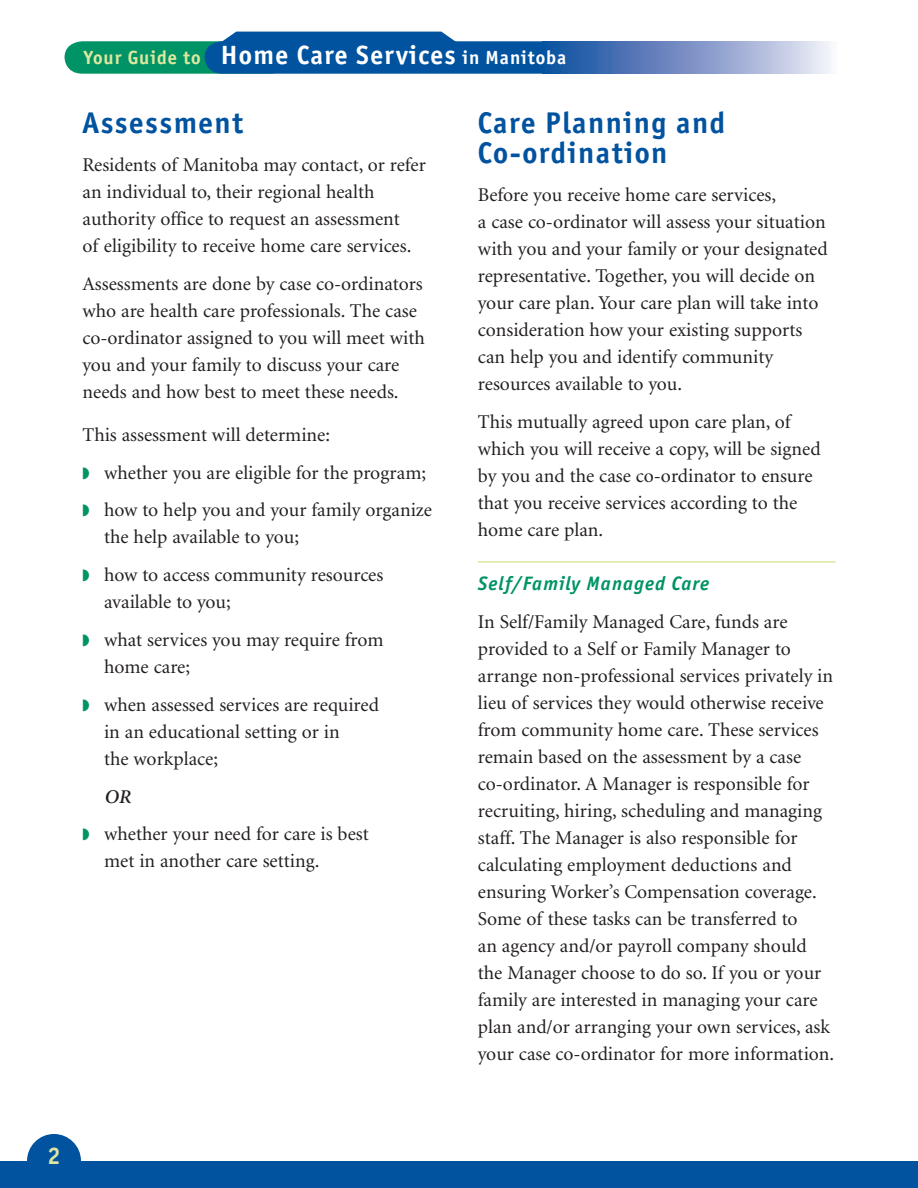
<style>
.page{position:relative;width:918px;height:1188px;background:#fff}
.page>*{position:absolute;margin:0;border:0;box-sizing:border-box;transform-origin:0 0}
.t1{font:700 30px/30px "Officina San ITC";letter-spacing:.05em;color:#0153a0}
.t2{font:700 26.55px "Officina San ITC";letter-spacing:.05em;color:#fff}
.t3{font:700 24px "Officina San ITC";color:#dce89f}
.t4{font:19.5px/27px "Minion";color:#231f20}
.s1{font-size:19.05px;color:#dce89f}
.s2{font-size:19.05px}
.s3{color:#009365}
.s4{font-weight:600;font-style:italic}
.s5{font-family:"Officina San ITC";font-weight:700;font-style:italic;color:#009365}
</style>
<div class="page">
<hr style="left:478px;top:561px;width:358px;height:2px;background:#dce89f">
<svg style="left:65px;top:32px;width:478px;height:42px;background:#22789f"></svg>
<div style="left:543px;top:41px;width:294px;height:33px;background:linear-gradient(to right,#0a469b,#f2eaf6)"></div>
<div style="left:0;top:1161px;width:918px;height:27px;background:#0153a0"></div>
<div style="left:27px;top:1134px;width:54px;height:54px;background:#0153a0;border-radius:50%"></div>
<h1 class="t2" style="left:84px;top:38px;width:484px"><span class="s1">Your Guide to</span> Home Care Services <span class="s2">in Manitoba</span></h1>
<p class="t1" style="left:82px;top:108px;width:162px">Assessment</p>
<p class="t4" style="left:82px;top:152px;width:345px">Residents of Manitoba may contact, or refer an individual to, their regional health authority office to request an assessment<br>of eligibility to receive home care services.</p>
<p class="t4" style="left:83px;top:271px;width:344px">Assessments are done by case co-ordinators who are health care professionals. The case co-ordinator assigned to you will meet with you and your family to discuss your care needs and how best to meet these needs.</p>
<p class="t4" style="left:82px;top:416px;width:351px;line-height:37.8px">This assessment will determine:<br><span class="s3">◗</span> whether you are eligible for the program; <span class="s3">◗</span> how to help you and your family organize</p>
<p class="t4" style="left:82px;top:519px;width:302px;line-height:37.8px;text-indent:22px">the help available to you;<br><span class="s3">◗</span> how to access community resources</p>
<p class="t4" style="left:82px;top:584px;width:303px;line-height:37.8px;text-indent:22px">available to you;<br><span class="s3">◗</span> what services you may require from</p>
<p class="t4" style="left:82px;top:649px;width:298px;line-height:37.8px;text-indent:22px">home care;<br><span class="s3">◗</span> when assessed services are required</p>
<p class="t4" style="left:104px;top:719px;width:237px">in an educational setting or in the workplace;</p>
<p class="t4" style="left:82px;top:778px;width:288px;line-height:37.8px;text-indent:22px"><span class="s4">OR<br></span><span class="s3">◗</span> whether your need for care is best</p>
<p class="t4" style="left:104px;top:848px;width:217px">met in another care setting.</p>
<p class="t1" style="left:478px;top:108px;width:249px">Care Planning and<br>Co-ordination</p>
<p class="t4" style="left:478px;top:182px;width:351px">Before you receive home care services,<br>a case co-ordinator will assess your situation with you and your family or your designated representative. Together, you will decide on your care plan. Your care plan will take into consideration how your existing supports can help you and identify community resources available to you.</p>
<p class="t4" style="left:478px;top:409px;width:344px">This mutually agreed upon care plan, of which you will receive a copy, will be signed by you and the case co-ordinator to ensure that you receive services according to the home care plan.</p>
<p class="t4" style="left:478px;top:565px;width:311px;line-height:37.8px"><span class="s5">Self/Family Managed Care<br></span>In Self/Family Managed Care, funds are</p>
<p class="t4" style="left:478px;top:635px;width:358px">provided to a Self or Family Manager to arrange non-professional services privately in lieu of services they would otherwise receive from community home care. These services remain based on the assessment by a case co-ordinator. A Manager is responsible for recruiting, hiring, scheduling and managing staff. The Manager is also responsible for calculating employment deductions and ensuring Worker’s Compensation coverage.<br>Some of these tasks can be transferred to<br>an agency and/or payroll company should the Manager choose to do so. If you or your family are interested in managing your care plan and/or arranging your own services, ask your case co-ordinator for more information.</p>
<p class="t3" style="left:48px;top:1140px;width:14px">2</p>
</div>
